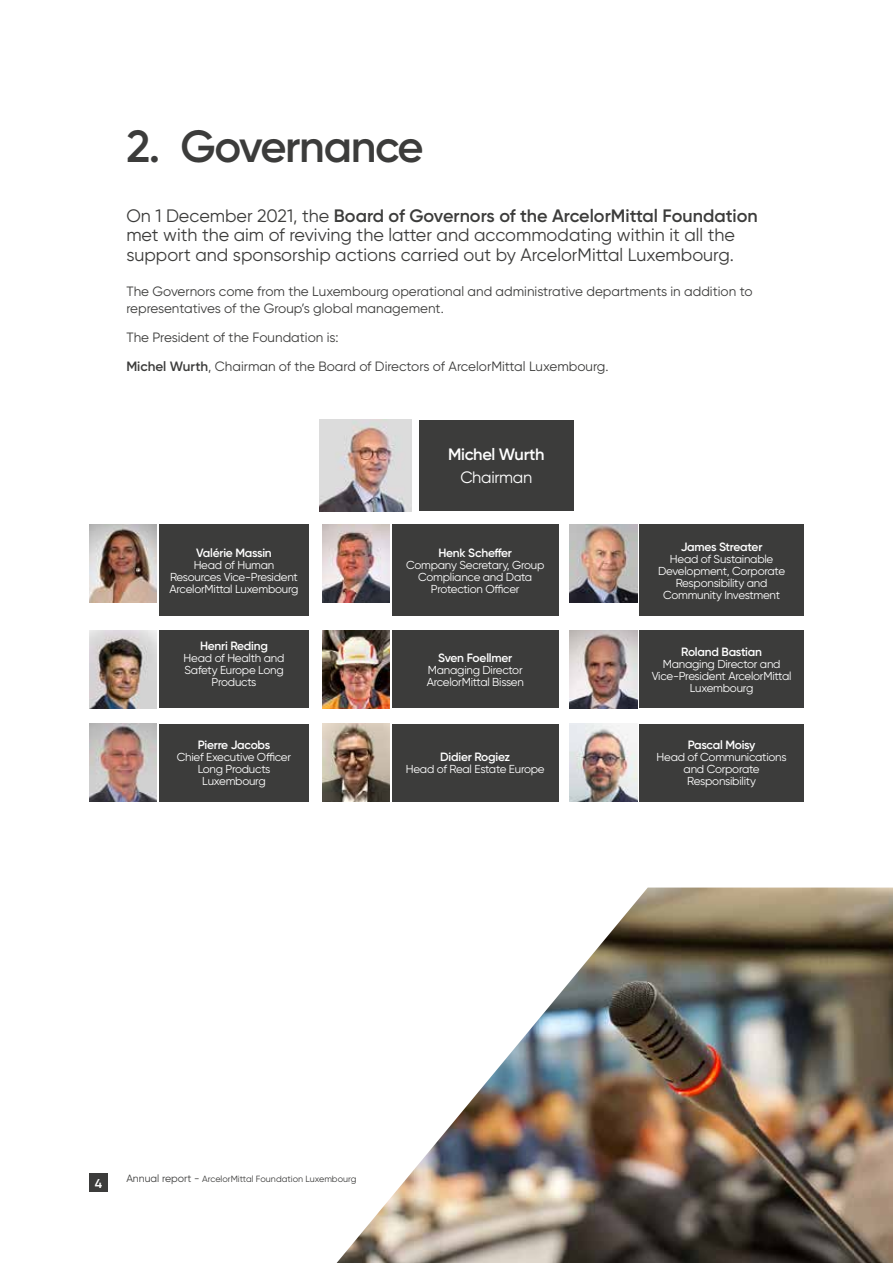
<style>
.page{position:relative;width:893px;height:1263px;background:#fff}
.page>*{position:absolute;margin:0;border:0;box-sizing:border-box;transform-origin:0 0}
.t1{font:600 45px "Gilroy";letter-spacing:-.03em;color:#3c3c3b}
.t2{font:18px/19.5px "Gilroy";color:#3c3c3b}
.t3{font:600 16.5px "Gilroy";letter-spacing:-.02em;color:#fff}
.t4{font:16.5px "Gilroy";letter-spacing:-.02em;color:#fff}
.t5{font:13.5px/16.5px "Gilroy";color:#3c3c3b}
.t6{font:600 12.75px "Gilroy";color:#fff}
.t7{font:600 12px "Gilroy";letter-spacing:-.02em;color:#fff}
.t8{font:11.55px/12px "Gilroy";letter-spacing:-.02em;color:#fff;text-align:center}
.t9{font:9px "Gilroy";color:#3c3c3b}
.s1{font-weight:600}
.s2{font-size:10.5px}
</style>
<div class="page">
<img style="left:337px;top:887px;width:556px;height:376px">
<img style="left:320px;top:420px;width:91px;height:91px">
<div style="left:419px;top:420px;width:154px;height:90px;background:#3c3c3b"></div>
<img style="left:89px;top:524px;width:68px;height:78px">
<img style="left:89px;top:630px;width:68px;height:78px">
<img style="left:89px;top:724px;width:68px;height:77px">
<img style="left:322px;top:524px;width:68px;height:78px">
<img style="left:322px;top:630px;width:68px;height:78px">
<img style="left:322px;top:724px;width:68px;height:77px">
<img style="left:570px;top:524px;width:67px;height:78px">
<img style="left:570px;top:630px;width:67px;height:78px">
<img style="left:570px;top:724px;width:67px;height:77px">
<div style="left:159px;top:524px;width:150px;height:92px;background:#3c3c3b"></div>
<div style="left:159px;top:630px;width:150px;height:78px;background:#3c3c3b"></div>
<div style="left:159px;top:724px;width:150px;height:77px;background:#3c3c3b"></div>
<div style="left:392px;top:524px;width:167px;height:92px;background:#3c3c3b"></div>
<div style="left:392px;top:630px;width:167px;height:78px;background:#3c3c3b"></div>
<div style="left:392px;top:724px;width:167px;height:77px;background:#3c3c3b"></div>
<div style="left:640px;top:524px;width:164px;height:92px;background:#3c3c3b"></div>
<div style="left:640px;top:630px;width:164px;height:78px;background:#3c3c3b"></div>
<div style="left:640px;top:724px;width:164px;height:77px;background:#3c3c3b"></div>
<div style="left:89px;top:1174px;width:19px;height:18px;background:#3c3c3b"></div>
<h1 class="t1" style="left:126px;top:119px;width:299px">2. Governance</h1>
<h2 class="t2" style="left:126px;top:206px;width:633px">On 1 December 2021, the <span class="s1">Board of Governors of the ArcelorMittal Foundation </span>met with the aim of reviving the latter and accommodating within it all the support and sponsorship actions carried out by ArcelorMittal Luxembourg.</h2>
<p class="t5" style="left:126px;top:283px;width:628px">The Governors come from the Luxembourg operational and administrative departments in addition to representatives of the Group’s global management.</p>
<p class="t5" style="left:126px;top:323px;width:484px;line-height:29.2px">The President of the Foundation is:<br><span class="s1">Michel Wurth</span>, Chairman of the Board of Directors of ArcelorMittal Luxembourg.</p>
<p class="t7" style="left:196px;top:545px;width:77px">Valérie Massin</p>
<p class="t8" style="left:170px;top:559px;width:131px">Head of Human<br>Resources Vice-President<br>ArcelorMittal Luxembourg</p>
<p class="t7" style="left:200px;top:638px;width:69px">Henri Reding</p>
<p class="t8" style="left:184px;top:652px;width:102px">Head of Health and<br>Safety Europe Long<br>Products</p>
<p class="t7" style="left:198px;top:738px;width:74px">Pierre Jacobs</p>
<p class="t8" style="left:177px;top:751px;width:116px">Chief Executive Officer<br>Long Products<br>Luxembourg</p>
<h3 class="t3" style="left:448px;top:444px;width:98px">Michel Wurth</h3>
<h3 class="t4" style="left:460px;top:467px;width:73px">Chairman</h3>
<p class="t7" style="left:438px;top:545px;width:75px">Henk Scheffer</p>
<p class="t8" style="left:406px;top:559px;width:140px">Company Secretary, Group<br>Compliance and Data<br>Protection Officer</p>
<p class="t7" style="left:438px;top:650px;width:76px">Sven Foellmer</p>
<p class="t8" style="left:427px;top:664px;width:99px;text-align:left">Managing Director<br>ArcelorMittal Bissen</p>
<p class="t7" style="left:440px;top:750px;width:71px">Didier Rogiez</p>
<p class="t8" style="left:406px;top:763px;width:140px">Head of Real Estate Europe</p>
<p class="t7" style="left:681px;top:539px;width:83px">James Streater</p>
<p class="t8" style="left:658px;top:553px;width:128px">Head of Sustainable<br>Development, Corporate<br>Responsibility and<br>Community Investment</p>
<p class="t7" style="left:681px;top:644px;width:82px">Roland Bastian</p>
<p class="t8" style="left:652px;top:658px;width:141px">Managing Director and<br>Vice-President ArcelorMittal<br>Luxembourg</p>
<p class="t7" style="left:688px;top:738px;width:69px">Pascal Moisy</p>
<p class="t8" style="left:657px;top:751px;width:132px">Head of Communications and Corporate<br>Responsibility</p>
<p class="t6" style="left:95px;top:1176px;width:9px">4</p>
<p class="t9" style="left:126px;top:1173px;width:232px"><span class="s2">Annual report -</span> ArcelorMittal Foundation Luxembourg</p>
</div>
